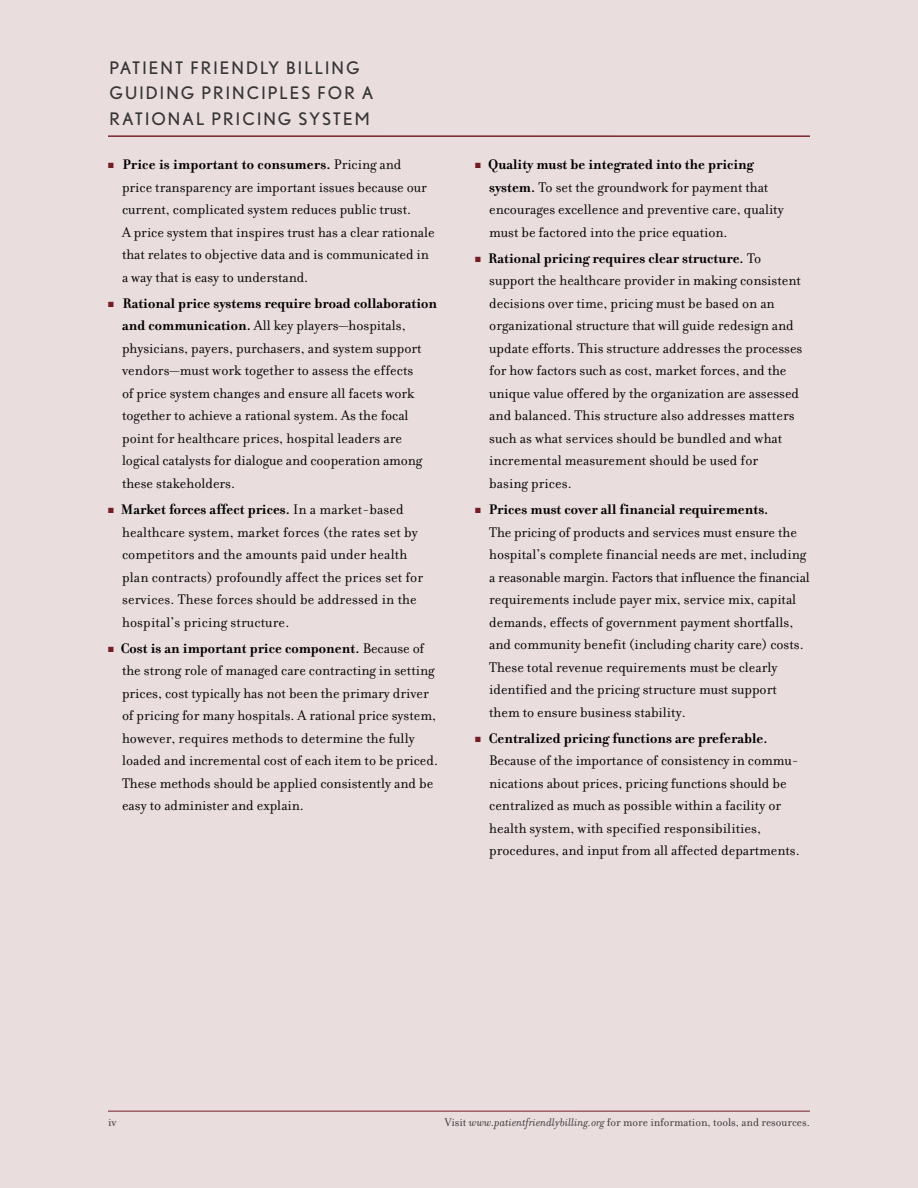
<style>
.page{position:relative;width:918px;height:1188px;background:#eaddde}
.page>*{position:absolute;margin:0;border:0;box-sizing:border-box;transform-origin:0 0}
.t1{font:17.25px/25.5px "Nobel";letter-spacing:.12em;color:#363636}
.t2{font:15px/22.5px "Filosofia";color:#000}
.t3{font:12px "Filosofia";color:#363636}
.s1{color:#731d24}
.s2{font-weight:700}
.s3{font-style:italic}
</style>
<div class="page">
<hr style="left:108px;top:1111px;width:702px;height:1px;background:#731d24">
<hr style="left:108px;top:136px;width:702px;height:1px;background:#731d24">
<p class="t1" style="left:110px;top:55px;width:266px">PATIENT FRIENDLY BILLING<br>GUIDING PRINCIPLES FOR A<br>RATIONAL PRICING SYSTEM</p>
<p class="t2" style="left:122px;top:153px;width:314px;text-indent:-14px"><span class="s1">■</span> <span class="s2">Price is important to consumers.</span> Pricing and price transparency are important issues because our current, complicated system reduces public trust.<br>A price system that inspires trust has a clear rationale that relates to objective data and is communicated in a way that is easy to understand.</p>
<p class="t2" style="left:122px;top:291px;width:317px;text-indent:-14px"><span class="s1">■</span> <span class="s2">Rational price systems require broad collaboration and communication.</span> All key players—hospitals, physicians, payers, purchasers, and system support vendors—must work together to assess the effects<br>of price system changes and ensure all facets work together to achieve a rational system. As the focal point for healthcare prices, hospital leaders are logical catalysts for dialogue and cooperation among these stakeholders.</p>
<p class="t2" style="left:122px;top:498px;width:303px;text-indent:-14px"><span class="s1">■</span> <span class="s2">Market forces affect prices.</span> In a market-based healthcare system, market forces (the rates set by competitors and the amounts paid under health plan contracts) profoundly affect the prices set for services. These forces should be addressed in the hospital’s pricing structure.</p>
<p class="t2" style="left:122px;top:636px;width:318px;text-indent:-14px"><span class="s1">■</span> <span class="s2">Cost is an important price component.</span> Because of the strong role of managed care contracting in setting prices, cost typically has not been the primary driver of pricing for many hospitals. A rational price system, however, requires methods to determine the fully loaded and incremental cost of each item to be priced.<br>These methods should be applied consistently and be easy to administer and explain.</p>
<p class="t2" style="left:489px;top:153px;width:296px;text-indent:-14px"><span class="s1">■</span> <span class="s2">Quality must be integrated into the pricing system.</span> To set the groundwork for payment that encourages excellence and preventive care, quality must be factored into the price equation.</p>
<p class="t2" style="left:489px;top:246px;width:315px;text-indent:-14px"><span class="s1">■</span> <span class="s2">Rational pricing requires clear structure.</span> To support the healthcare provider in making consistent decisions over time, pricing must be based on an organizational structure that will guide redesign and update efforts. This structure addresses the processes for how factors such as cost, market forces, and the unique value offered by the organization are assessed and balanced. This structure also addresses matters such as what services should be bundled and what incremental measurement should be used for<br>basing prices.</p>
<p class="t2" style="left:489px;top:498px;width:322px;text-indent:-14px"><span class="s1">■</span> <span class="s2">Prices must cover all financial requirements.<br></span>The pricing of products and services must ensure the hospital’s complete financial needs are met, including a reasonable margin. Factors that influence the financial requirements include payer mix, service mix, capital demands, effects of government payment shortfalls, and community benefit (including charity care) costs.<br>These total revenue requirements must be clearly identified and the pricing structure must support them to ensure business stability.</p>
<p class="t2" style="left:489px;top:726px;width:312px;text-indent:-14px"><span class="s1">■</span> <span class="s2">Centralized pricing functions are preferable.<br></span>Because of the importance of consistency in commu&shy;nications about prices, pricing functions should be centralized as much as possible within a facility or health system, with specified responsibilities, procedures, and input from all affected departments.</p>
<p class="t3" style="left:108px;top:1114px;width:10px">iv</p>
<p class="t3" style="left:445px;top:1114px;width:367px">Visit <span class="s3">www.patientfriendlybilling.org</span> for more information, tools, and resources.</p>
</div>
